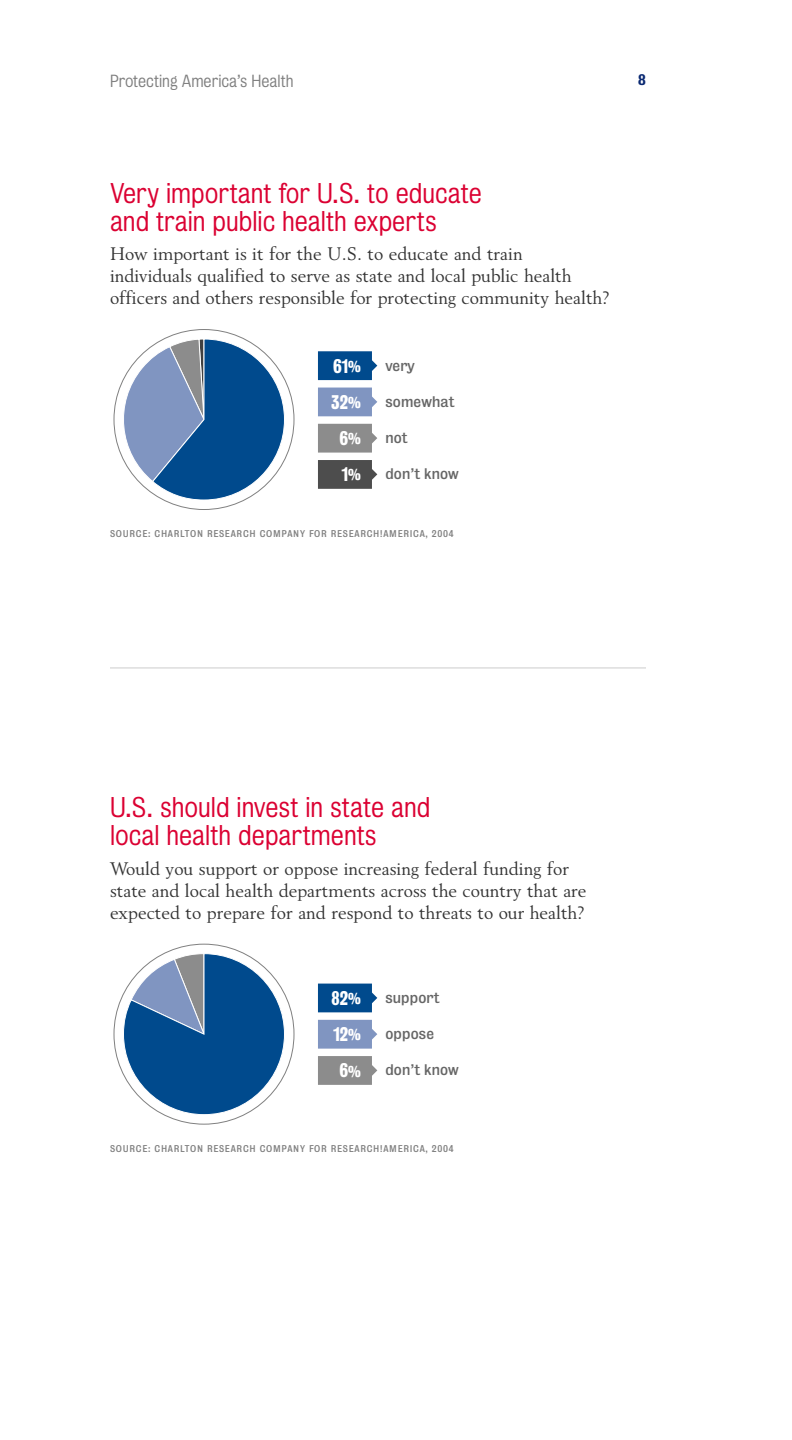
<style>
.page{position:relative;width:792px;height:1440px;background:#fff}
.page>*{position:absolute;margin:0;border:0;box-sizing:border-box;transform-origin:0 0}
.t1{font:26px/28px "Bureau Grotesque Five One";color:#db0132}
.t2{font:18px/22px "Revival 565 BT";color:#333}
.t3{font:18px "Bureau Grot Three Seven";color:#fff}
.t4{font:16px "Bureau Grotesque Five One";color:#808080}
.t5{font:14px "Bureau Grot Five Three";letter-spacing:.01em;color:#666}
.t6{font:14px "Bureau Grotesque Five Five";color:#0a2972}
.t7{font:9px "Bureau Grot Five Three";letter-spacing:.085em;color:#808080}
.s1{font-size:14.4px}
</style>
<div class="page">
<hr style="left:110px;top:667px;width:536px;height:1px;background:#ccc">
<svg style="left:122px;top:953px;width:164px;height:163px"></svg>
<svg style="left:318px;top:984px;width:59px;height:28px;background:#115694"></svg>
<svg style="left:318px;top:1020px;width:59px;height:29px;background:#8a9dc5"></svg>
<svg style="left:318px;top:1056px;width:59px;height:29px;background:#949494"></svg>
<svg style="left:114px;top:338px;width:172px;height:163px"></svg>
<svg style="left:318px;top:351px;width:59px;height:29px;background:#135795"></svg>
<svg style="left:318px;top:388px;width:59px;height:28px;background:#889cc5"></svg>
<svg style="left:318px;top:424px;width:59px;height:29px;background:#959595"></svg>
<svg style="left:318px;top:460px;width:59px;height:29px;background:#5a5a5a"></svg>
<p class="t4" style="left:110px;top:75px;width:185px">Protecting America’s Health</p>
<p class="t6" style="left:638px;top:72px;width:9px">8</p>
<h1 class="t1" style="left:110px;top:182px;width:373px">Very important for U.S. to educate and train public health experts</h1>
<p class="t2" style="left:110px;top:245px;width:501px">How important is it for the U.S. to educate and train<br>individuals qualified to serve as state and local public health officers and others responsible for protecting community health?</p>
<p class="t3" style="left:333px;top:360px;width:29px">61<span class="s1">%</span></p>
<p class="t5" style="left:385px;top:361px;width:31px">very</p>
<p class="t3" style="left:331px;top:396px;width:31px">32<span class="s1">%</span></p>
<p class="t5" style="left:385px;top:397px;width:71px">somewhat</p>
<p class="t3" style="left:340px;top:432px;width:23px">6<span class="s1">%</span></p>
<p class="t5" style="left:385px;top:433px;width:24px">not</p>
<p class="t3" style="left:342px;top:469px;width:21px">1<span class="s1">%</span></p>
<p class="t5" style="left:385px;top:469px;width:75px">don’t know</p>
<p class="t7" style="left:110px;top:531px;width:345px">SOURCE: CHARLTON RESEARCH COMPANY FOR RESEARCH!AMERICA, 2004</p>
<h1 class="t1" style="left:110px;top:797px;width:322px">U.S. should invest in state and local health departments</h1>
<p class="t2" style="left:110px;top:859px;width:478px">Would you support or oppose increasing federal funding for state and local health departments across the country that are expected to prepare for and respond to threats to our health?</p>
<p class="t3" style="left:332px;top:992px;width:31px">82<span class="s1">%</span></p>
<p class="t5" style="left:385px;top:993px;width:56px">support</p>
<p class="t3" style="left:333px;top:1029px;width:30px">12<span class="s1">%</span></p>
<p class="t5" style="left:385px;top:1029px;width:50px">oppose</p>
<p class="t3" style="left:340px;top:1065px;width:23px">6<span class="s1">%</span></p>
<p class="t5" style="left:385px;top:1066px;width:75px">don’t know</p>
<p class="t7" style="left:110px;top:1146px;width:345px">SOURCE: CHARLTON RESEARCH COMPANY FOR RESEARCH!AMERICA, 2004</p>
</div>
